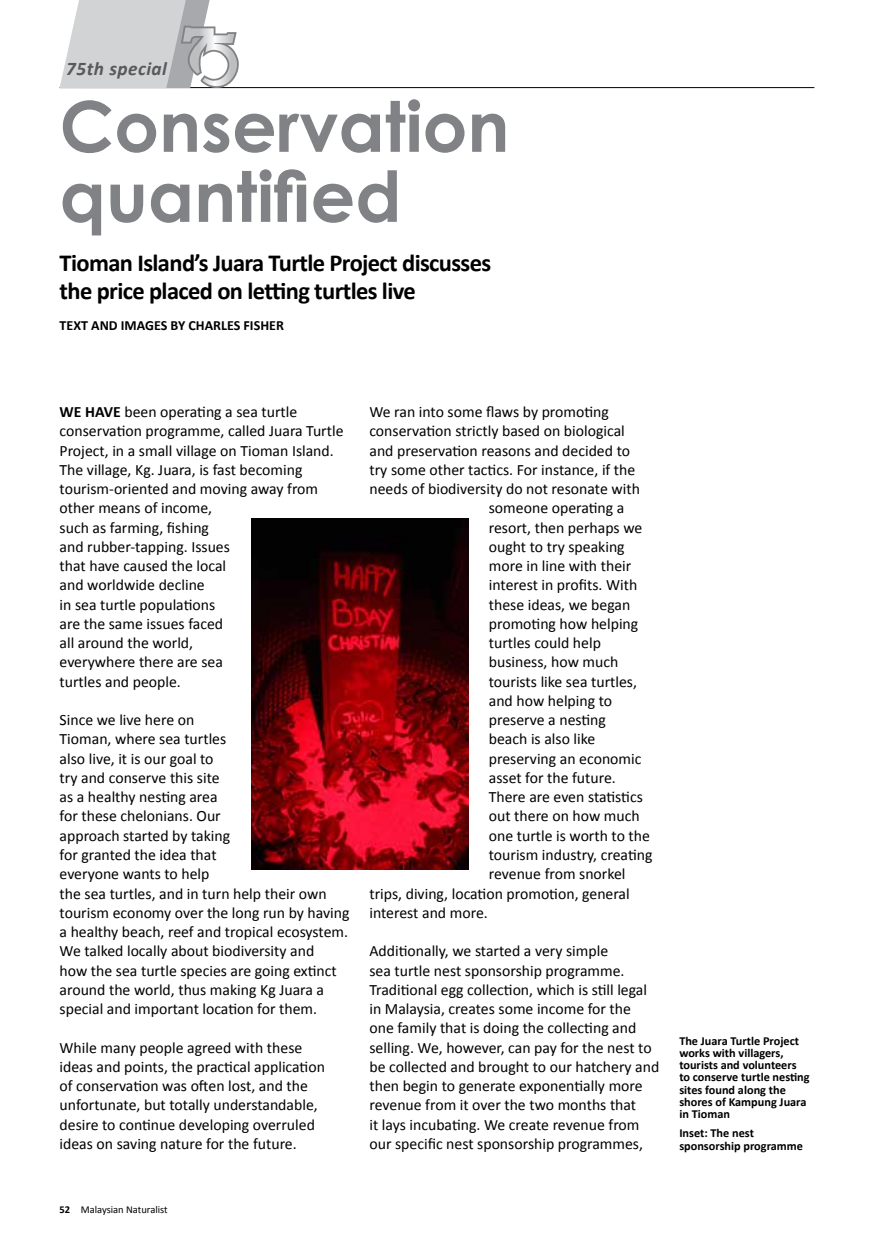
<style>
.page{position:relative;width:874px;height:1241px;background:#fff}
.page>*{position:absolute;margin:0;border:0;box-sizing:border-box;transform-origin:0 0}
.t1{font:700 70px/70px "Century Gothic";color:#808285}
.t2{font:700 24.5px/28px "Calibri";letter-spacing:-.025em;color:#000}
.t3{font:italic 700 19.25px "Calibri";letter-spacing:.025em;color:#58595b}
.t4{font:15.75px/19.2px "Calibri";color:#000}
.t5{font:700 14px "Calibri";color:#000}
.t6{font:700 12.25px/12.2px "Calibri";color:#000}
.t7{font:10.5px "Calibri";color:#000}
.s1{font-weight:700}
</style>
<div class="page">
<hr style="left:60px;top:87px;width:754px;height:1px;background:#000">
<img style="left:251px;top:518px;width:217px;height:351px">
<svg style="left:60px;top:0;width:180px;height:88px"></svg>
<p class="t3" style="left:66px;top:56px;width:102px">75th special</p>
<h1 class="t1" style="left:60px;top:90px;width:451px">Conservation quantified</h1>
<h2 class="t2" style="left:60px;top:249px;width:433px">Tioman Island’s Juara Turtle Project discusses the price placed on letting turtles live</h2>
<p class="t5" style="left:60px;top:317px;width:226px">TEXT AND IMAGES BY CHARLES FISHER</p>
<p class="t4" style="left:60px;top:402px;width:285px"><span class="s1">WE HAVE</span> been operating a sea turtle conservation programme, called Juara Turtle<br>Project, in a small village on Tioman Island.<br>The village, Kg. Juara, is fast becoming tourism-oriented and moving away from other means of income,<br>such as farming, fishing<br>and rubber-tapping. Issues<br>that have caused the local<br>and worldwide decline<br>in sea turtle populations<br>are the same issues faced<br>all around the world,<br>everywhere there are sea<br>turtles and people.</p>
<p class="t4" style="left:60px;top:710px;width:291px">Since we live here on<br>Tioman, where sea turtles<br>also live, it is our goal to<br>try and conserve this site<br>as a healthy nesting area<br>for these chelonians. Our<br>approach started by taking<br>for granted the idea that<br>everyone wants to help<br>the sea turtles, and in turn help their own tourism economy over the long run by having a healthy beach, reef and tropical ecosystem.<br>We talked locally about biodiversity and<br>how the sea turtle species are going extinct around the world, thus making Kg Juara a special and important location for them.</p>
<p class="t4" style="left:60px;top:1037px;width:267px">While many people agreed with these ideas and points, the practical application of conservation was often lost, and the unfortunate, but totally understandable, desire to continue developing overruled ideas on saving nature for the future.</p>
<p class="t4" style="left:369px;top:402px;width:241px">We ran into some flaws by promoting</p>
<p class="t4" style="left:369px;top:421px;width:257px">conservation strictly based on biological</p>
<p class="t4" style="left:369px;top:440px;width:262px">and preservation reasons and decided to</p>
<p class="t4" style="left:369px;top:460px;width:267px">try some other tactics. For instance, if the</p>
<p class="t4" style="left:369px;top:479px;width:272px">needs of biodiversity do not resonate with</p>
<p class="t4" style="left:488px;top:498px;width:137px">someone operating a</p>
<p class="t4" style="left:488px;top:517px;width:155px">resort, then perhaps we</p>
<p class="t4" style="left:488px;top:537px;width:137px">ought to try speaking</p>
<p class="t4" style="left:488px;top:556px;width:144px">more in line with their</p>
<p class="t4" style="left:488px;top:575px;width:150px">interest in profits. With</p>
<p class="t4" style="left:488px;top:594px;width:143px">these ideas, we began</p>
<p class="t4" style="left:488px;top:614px;width:151px">promoting how helping</p>
<p class="t4" style="left:488px;top:633px;width:114px">turtles could help</p>
<p class="t4" style="left:488px;top:652px;width:131px">business, how much</p>
<p class="t4" style="left:488px;top:671px;width:150px">tourists like sea turtles,</p>
<p class="t4" style="left:488px;top:691px;width:125px">and how helping to</p>
<p class="t4" style="left:488px;top:710px;width:119px">preserve a nesting</p>
<p class="t4" style="left:488px;top:729px;width:108px">beach is also like</p>
<p class="t4" style="left:488px;top:748px;width:154px">preserving an economic</p>
<p class="t4" style="left:488px;top:768px;width:128px">asset for the future.</p>
<p class="t4" style="left:488px;top:787px;width:155px">There are even statistics</p>
<p class="t4" style="left:488px;top:806px;width:152px">out there on how much</p>
<p class="t4" style="left:488px;top:825px;width:163px">one turtle is worth to the</p>
<p class="t4" style="left:488px;top:845px;width:165px">tourism industry, creating</p>
<p class="t4" style="left:488px;top:864px;width:138px">revenue from snorkel</p>
<p class="t4" style="left:369px;top:883px;width:262px">trips, diving, location promotion, general</p>
<p class="t4" style="left:369px;top:902px;width:120px">interest and more.</p>
<p class="t4" style="left:369px;top:941px;width:291px">Additionally, we started a very simple<br>sea turtle nest sponsorship programme.<br>Traditional egg collection, which is still legal in Malaysia, creates some income for the one family that is doing the collecting and selling. We, however, can pay for the nest to be collected and brought to our hatchery and then begin to generate exponentially more revenue from it over the two months that<br>it lays incubating. We create revenue from our specific nest sponsorship programmes,</p>
<p class="t6" style="left:679px;top:1034px;width:132px">The Juara Turtle Project works with villagers, tourists and volunteers to conserve turtle nesting sites found along the shores of Kampung Juara in Tioman</p>
<p class="t6" style="left:679px;top:1126px;width:125px">Inset: The nest sponsorship programme</p>
<p class="t7" style="left:60px;top:1202px;width:110px"><span class="s1">52</span> Malaysian Naturalist</p>
</div>
